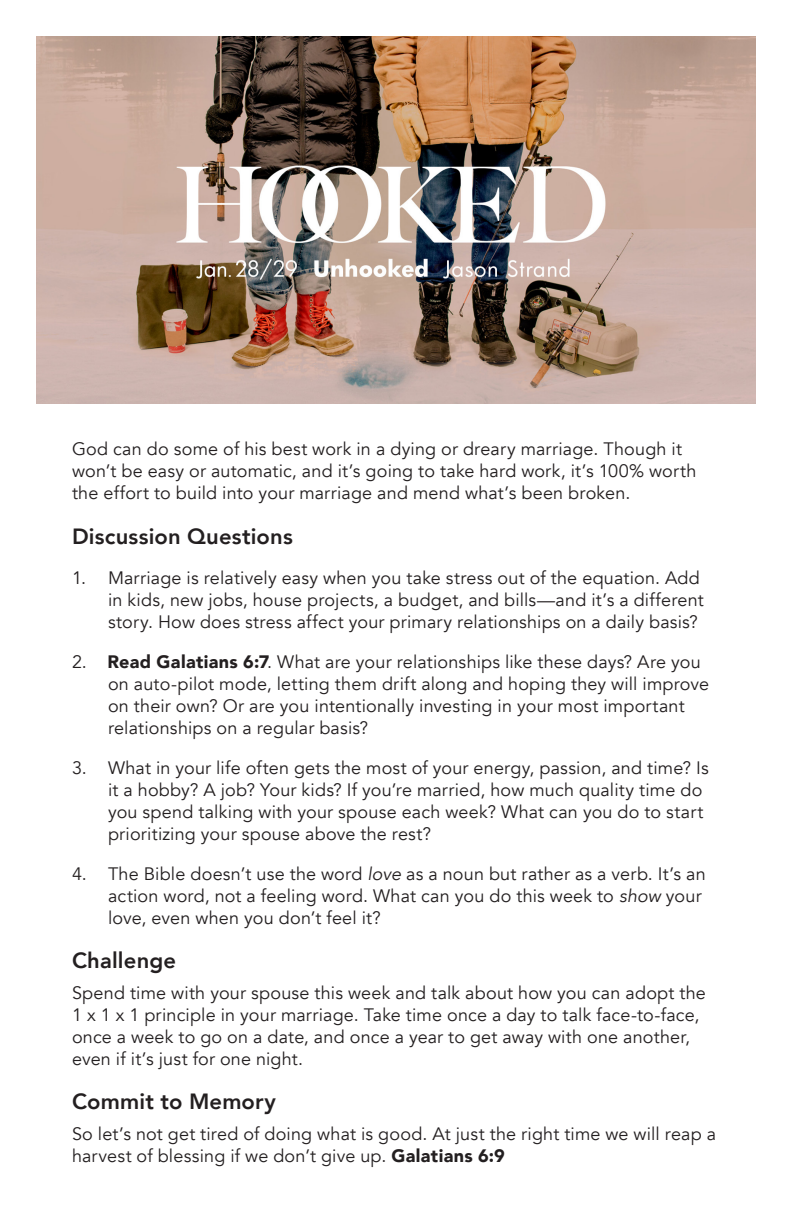
<style>
.page{position:relative;width:792px;height:1224px;background:#fff}
.page>*{position:absolute;margin:0;border:0;box-sizing:border-box;transform-origin:0 0}
.t1{font:24px "Futura";color:#fff}
.t2{font:800 22px "Avenir";letter-spacing:.01em;color:#231f20}
.t3{font:18px/22px "Avenir";letter-spacing:.01em;color:#231f20}
.t4{font:18px "Avenir";color:#fff}
.s1{font-weight:900}
.s2{font-style:italic}
</style>
<div class="page">
<img style="left:36px;top:36px;width:720px;height:367px">
<p class="t4" style="left:228px;top:260px;width:7px">.</p>
<p class="t1" style="left:241px;top:241px;width:9px">.</p>
<p class="t3" style="left:72px;top:438px;width:626px">God can do some of his best work in a dying or dreary marriage. Though it won’t be easy or automatic, and it’s going to take hard work, it’s 100% worth the effort to build into your marriage and mend what’s been broken.</p>
<p class="t2" style="left:72px;top:519px;width:222px">Discussion Questions</p>
<p class="t3" style="left:108px;top:567px;width:597px;text-indent:-36px">1. Marriage is relatively easy when you take stress out of the equation. Add in kids, new jobs, house projects, a budget, and bills—and it’s a different story. How does stress affect your primary relationships on a daily basis?</p>
<p class="t3" style="left:108px;top:651px;width:603px;text-indent:-36px">2. <span class="s1">Read Galatians 6:7</span>. What are your relationships like these days? Are you on auto-pilot mode, letting them drift along and hoping they will improve on their own? Or are you intentionally investing in your most important relationships on a regular basis?</p>
<p class="t3" style="left:108px;top:757px;width:602px;text-indent:-36px">3. What in your life often gets the most of your energy, passion, and time? Is it a hobby? A job? Your kids? If you’re married, how much quality time do you spend talking with your spouse each week? What can you do to start prioritizing your spouse above the rest?</p>
<p class="t3" style="left:108px;top:863px;width:599px;text-indent:-36px">4. The Bible doesn’t use the word <span class="s2">love</span> as a noun but rather as a verb. It’s an action word, not a feeling word. What can you do this week to <span class="s2">show</span> your love, even when you don’t feel it?</p>
<p class="t2" style="left:72px;top:943px;width:106px">Challenge</p>
<p class="t3" style="left:72px;top:982px;width:635px">Spend time with your spouse this week and talk about how you can adopt the 1 x 1 x 1 principle in your marriage. Take time once a day to talk face-to-face, once a week to go on a date, and once a year to get away with one another, even if it’s just for one night.</p>
<p class="t2" style="left:72px;top:1085px;width:206px">Commit to Memory</p>
<p class="t3" style="left:72px;top:1124px;width:646px">So let’s not get tired of doing what is good. At just the right time we will reap a harvest of blessing if we don’t give up. <span class="s1">Galatians 6:9</span></p>
</div>
